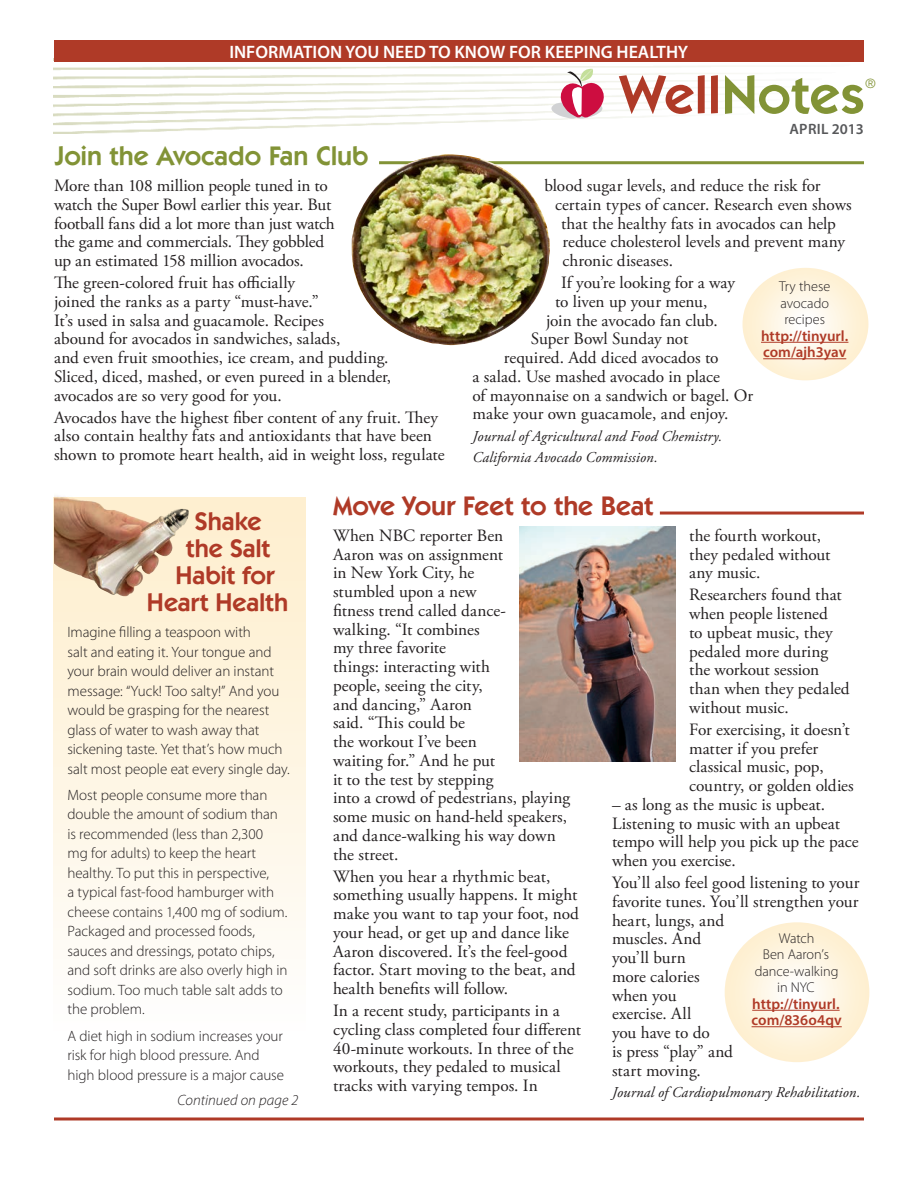
<style>
.page{position:relative;width:918px;height:1188px;background:#fff}
.page>*{position:absolute;margin:0;border:0;box-sizing:border-box;transform-origin:0 0}
.t1{font:600 54px "Itc Kabel";letter-spacing:.015em;color:#829336}
.t2{font:600 27px "Itc Kabel";color:#829336}
.t3{font:600 27px "Itc Kabel";color:#af3a27}
.t4{font:600 25.5px "Itc Kabel";letter-spacing:.005em;color:#af3a27}
.t5{font:600 18px "Myriad Pro";color:#fff}
.t6{font:17.25px/18.8px "Adobe Garamond Pro";color:#231f20}
.t7{font:300 15px/19.5px "Myriad Pro";letter-spacing:-.005em;color:#231f20}
.t8{font:italic 15px/21.3px "Adobe Garamond Pro";letter-spacing:.01em;color:#231f20}
.t9{font:600 15px/16.5px "Myriad Pro";color:#af3a27}
.t10{font:italic 300 15px "Myriad Pro";letter-spacing:.005em;color:#231f20}
.t11{font:600 15px "Myriad Pro";letter-spacing:.02em;color:#57585a}
.t12{font:300 14.25px/16.5px "Myriad Pro";letter-spacing:-.005em;color:#231f20;text-align:center}
.t13{font:13.5px "Itc Kabel";color:#829336}
.s1{color:#af3a27}
</style>
<div class="page">
<div style="left:54px;top:40px;width:810px;height:22px;background:#af3a27"></div>
<svg style="left:551px;top:69px;width:56px;height:49px"></svg>
<svg style="left:619px;top:75px;width:47px;height:39px"></svg>
<svg style="left:725px;top:922px;width:144px;height:140px"></svg>
<hr style="left:752px;top:1010px;width:88px;height:1px;background:#af3a27">
<hr style="left:752px;top:1027px;width:90px;height:1px;background:#af3a27">
<div style="left:54px;top:497px;width:252px;height:607px;background:linear-gradient(to bottom,#feeecc,#feffff)"></div>
<hr style="left:379px;top:161px;width:485px;height:3px;background:#829336">
<hr style="left:660px;top:512px;width:204px;height:3px;background:#af3a27">
<hr style="left:54px;top:1118px;width:810px;height:2px;background:#af3a27">
<img style="left:352px;top:154px;width:198px;height:192px">
<svg style="left:742px;top:268px;width:126px;height:112px"></svg>
<hr style="left:761px;top:342px;width:87px;height:1px;background:#af3a27">
<hr style="left:763px;top:359px;width:83px;height:1px;background:#af3a27">
<img style="left:519px;top:526px;width:157px;height:235px">
<img style="left:54px;top:496px;width:136px;height:101px">
<p class="t5" style="left:229px;top:41px;width:460px">INFORMATION YOU NEED TO KNOW FOR KEEPING HEALTHY</p>
<h1 class="t1" style="left:664px;top:63px;width:202px"><span class="s1">ell</span>Notes</h1>
<p class="t13" style="left:865px;top:75px;width:12px">®</p>
<p class="t11" style="left:789px;top:119px;width:76px">APRIL 2013</p>
<h2 class="t2" style="left:54px;top:140px;width:316px">Join the Avocado Fan Club</h2>
<p class="t6" style="left:54px;top:177px;width:282px">More than 108 million people tuned in to watch the Super Bowl earlier this year. But football fans did a lot more than just watch the game and commercials. They gobbled up an estimated 158 million avocados.</p>
<p class="t6" style="left:54px;top:274px;width:339px">The green-colored fruit has officially<br>joined the ranks as a party “must-have.”<br>It’s used in salsa and guacamole. Recipes<br>abound for avocados in sandwiches, salads,<br>and even fruit smoothies, ice cream, and pudding.<br>Sliced, diced, mashed, or even pureed in a blender, avocados are so very good for you.</p>
<p class="t6" style="left:54px;top:409px;width:392px">Avocados have the highest fiber content of any fruit. They also contain healthy fats and antioxidants that have been shown to promote heart health, aid in weight loss, regulate</p>
<h2 class="t3" style="left:333px;top:490px;width:322px">Move Your Feet to the Beat</h2>
<p class="t6" style="left:333px;top:527px;width:239px">When NBC reporter Ben<br>Aaron was on assignment<br>in New York City, he<br>stumbled upon a new<br>fitness trend called dance-<br>walking. “It combines<br>my three favorite<br>things: interacting with<br>people, seeing the city,<br>and dancing,” Aaron<br>said. “This could be<br>the workout I’ve been<br>waiting for.” And he put<br>it to the test by stepping<br>into a crowd of pedestrians, playing some music on hand-held speakers, and dance-walking his way down the street.</p>
<p class="t6" style="left:333px;top:867px;width:247px">When you hear a rhythmic beat, something usually happens. It might make you want to tap your foot, nod your head, or get up and dance like Aaron discovered. It’s the feel-good factor. Start moving to the beat, and health benefits will follow.</p>
<p class="t6" style="left:333px;top:1002px;width:250px">In a recent study, participants in a cycling class completed four different 40-minute workouts. In three of the workouts, they pedaled to musical tracks with varying tempos. In</p>
<p class="t6" style="left:544px;top:177px;width:278px">blood sugar levels, and reduce the risk for</p>
<p class="t6" style="left:555px;top:196px;width:298px">certain types of cancer. Research even shows</p>
<p class="t6" style="left:561px;top:215px;width:276px">that the healthy fats in avocados can help</p>
<p class="t6" style="left:563px;top:233px;width:284px">reduce cholesterol levels and prevent many</p>
<p class="t6" style="left:563px;top:252px;width:112px">chronic diseases.</p>
<p class="t6" style="left:561px;top:274px;width:175px">If you’re looking for a way</p>
<p class="t6" style="left:555px;top:293px;width:154px">to liven up your menu,</p>
<p class="t6" style="left:546px;top:312px;width:173px">join the avocado fan club.</p>
<p class="t6" style="left:531px;top:330px;width:159px">Super Bowl Sunday not</p>
<p class="t6" style="left:504px;top:349px;width:216px">required. Add diced avocados to</p>
<p class="t6" style="left:472px;top:368px;width:249px">a salad. Use mashed avocado in place</p>
<p class="t6" style="left:472px;top:387px;width:282px">of mayonnaise on a sandwich or bagel. Or</p>
<p class="t6" style="left:472px;top:405px;width:257px">make your own guacamole, and enjoy.</p>
<p class="t8" style="left:472px;top:426px;width:251px">Journal of Agricultural and Food Chemistry.<br>California Avocado Commission.</p>
<p class="t12" style="left:779px;top:278px;width:53px;text-align:justify">Try these avocado recipes</p>
<p class="t9" style="left:761px;top:327px;width:89px">http://tinyurl. com/ajh3yav</p>
<h3 class="t4" style="left:195px;top:506px;width:68px">Shake</h3>
<h3 class="t4" style="left:186px;top:533px;width:86px">the Salt</h3>
<h3 class="t4" style="left:175px;top:560px;width:101px">Habit for</h3>
<h3 class="t4" style="left:147px;top:587px;width:143px">Heart Health</h3>
<p class="t7" style="left:67px;top:622px;width:224px">Imagine filling a teaspoon with<br>salt and eating it. Your tongue and your brain would deliver an instant message: “Yuck! Too salty!” And you would be grasping for the nearest glass of water to wash away that sickening taste. Yet that’s how much salt most people eat every single day.</p>
<p class="t7" style="left:67px;top:785px;width:222px">Most people consume more than double the amount of sodium than is recommended (less than 2,300 mg for adults) to keep the heart healthy. To put this in perspective,<br>a typical fast-food hamburger with cheese contains 1,400 mg of sodium.<br>Packaged and processed foods, sauces and dressings, potato chips, and soft drinks are also overly high in sodium. Too much table salt adds to the problem.</p>
<p class="t7" style="left:67px;top:1026px;width:218px">A diet high in sodium increases your risk for high blood pressure. And high blood pressure is a major cause</p>
<p class="t6" style="left:689px;top:527px;width:143px">the fourth workout, they pedaled without any music.</p>
<p class="t6" style="left:689px;top:586px;width:162px">Researchers found that when people listened<br>to upbeat music, they pedaled more during the workout session than when they pedaled without music.</p>
<p class="t6" style="left:689px;top:721px;width:166px">For exercising, it doesn’t matter if you prefer classical music, pop, country, or golden oldies</p>
<p class="t6" style="left:612px;top:796px;width:248px">– as long as the music is upbeat.<br>Listening to music with an upbeat tempo will help you pick up the pace when you exercise.</p>
<p class="t6" style="left:612px;top:874px;width:249px">You’ll also feel good listening to your favorite tunes. You’ll strengthen your heart, lungs, and<br>muscles. And<br>you’ll burn<br>more calories<br>when you<br>exercise. All<br>you have to do<br>is press “play” and<br>start moving.</p>
<p class="t8" style="left:612px;top:1082px;width:250px">Journal of Cardiopulmonary Rehabilitation.</p>
<p class="t12" style="left:755px;top:930px;width:85px">Watch<br>Ben Aaron’s dance-walking in NYC</p>
<p class="t9" style="left:752px;top:995px;width:92px">http://tinyurl. com/836o4qv</p>
<p class="t10" style="left:178px;top:1091px;width:122px">Continued on page 2</p>
</div>
